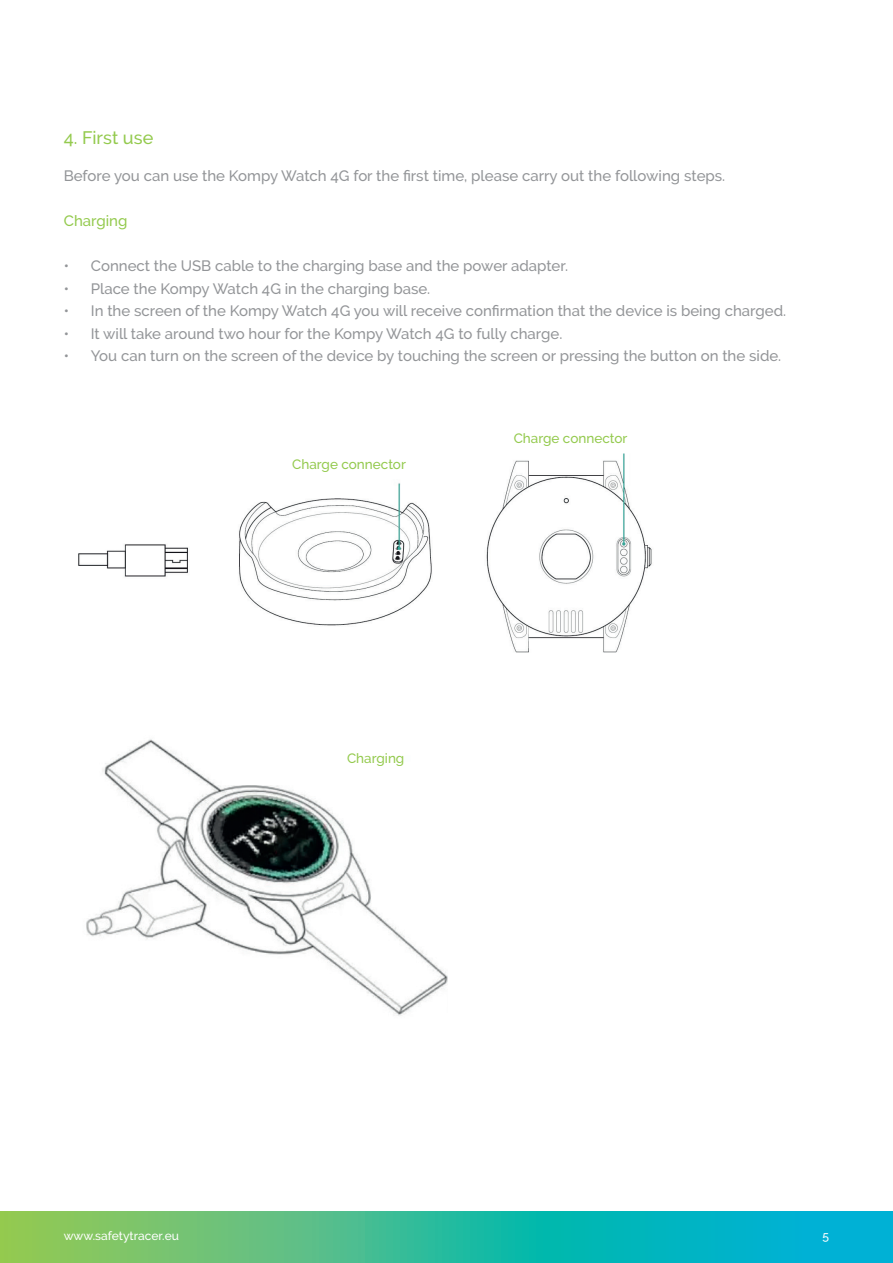
<style>
.page{position:relative;width:893px;height:1263px;background:#fff}
.page>*{position:absolute;margin:0;border:0;box-sizing:border-box;transform-origin:0 0}
.t1{font:500 18px "Raleway";color:#94ca4e}
.t2{font:500 15px "Raleway";color:#939598}
.t3{font:500 15px "Raleway";color:#94ca4e}
.t4{font:500 13.5px "Raleway";color:#94ca4e}
.t5{font:500 12px "Raleway";color:#fff}
</style>
<div class="page">
<svg style="left:0;top:1212px;width:893px;height:51px;background:#36bb9b"></svg>
<img style="left:78px;top:453px;width:574px;height:200px">
<img style="left:86px;top:739px;width:361px;height:277px">
<p class="t1" style="left:64px;top:128px;width:91px">4. First use</p>
<p class="t2" style="left:64px;top:167px;width:663px">Before you can use the Kompy Watch 4G for the first time, please carry out the following steps.</p>
<p class="t3" style="left:64px;top:212px;width:65px">Charging</p>
<p class="t2" style="left:64px;top:257px;width:506px">• Connect the USB cable to the charging base and the power adapter.</p>
<p class="t2" style="left:64px;top:280px;width:368px">• Place the Kompy Watch 4G in the charging base.</p>
<p class="t2" style="left:64px;top:302px;width:724px">• In the screen of the Kompy Watch 4G you will receive confirmation that the device is being charged.</p>
<p class="t2" style="left:64px;top:325px;width:500px">• It will take around two hour for the Kompy Watch 4G to fully charge.</p>
<p class="t2" style="left:64px;top:347px;width:719px">• You can turn on the screen of the device by touching the screen or pressing the button on the side.</p>
<p class="t4" style="left:292px;top:456px;width:115px">Charge connector</p>
<p class="t4" style="left:514px;top:430px;width:115px">Charge connector</p>
<p class="t4" style="left:347px;top:751px;width:59px">Charging</p>
<p class="t5" style="left:64px;top:1229px;width:117px">www.safetytracer.eu</p>
<p class="t5" style="left:823px;top:1229px;width:8px">5</p>
</div>
